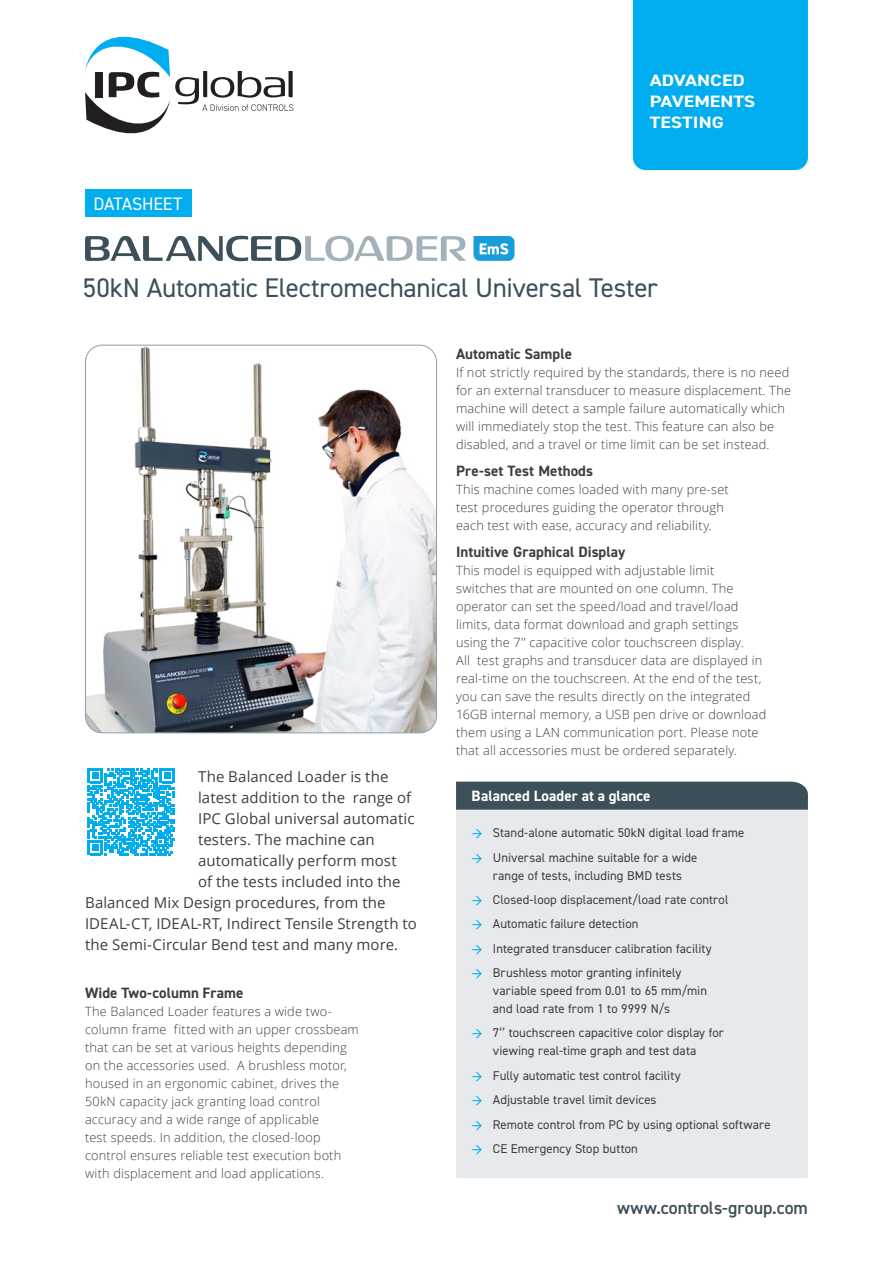
<style>
.page{position:relative;width:893px;height:1263px;background:#fff}
.page>*{position:absolute;margin:0;border:0;box-sizing:border-box;transform-origin:0 0}
.t1{font:27px "DIN2014";letter-spacing:-.01em;color:#3d4f59}
.t2{font:600 18px "DIN2014";letter-spacing:-.005em;color:#3d4f59}
.t3{font:18px "DIN2014";letter-spacing:-.015em;color:#fff}
.t4{font:700 16.5px/21px "DIN2014";color:#fff;scale:1.2 1}
.t5{font:15px "Open Sans";letter-spacing:.005em;color:#3e3e3f}
.t6{font:700 15px "DIN2014";letter-spacing:.005em;color:#3e3e3f}
.t7{font:700 15px "DIN2014";letter-spacing:.005em;color:#fff}
.t8{font:300 12.75px/18px "Open Sans";letter-spacing:.015em;color:#3e3e3f}
.t9{font:12.75px/18px "DIN2014";letter-spacing:.005em;color:#3e3e3f;text-align:center}
.s1{color:#00aeef}
</style>
<div class="page">
<svg style="left:85px;top:235px;width:381px;height:27px"></svg>
<svg style="left:473px;top:236px;width:41px;height:25px"></svg>
<div style="left:633px;top:0;width:175px;height:170px;background:#00aeef"></div>
<svg style="left:85px;top:36px;width:208px;height:98px"></svg>
<div style="left:456px;top:810px;width:352px;height:368px;background:#e6eaed"></div>
<div style="left:456px;top:782px;width:352px;height:28px;background:#3d4f59"></div>
<div style="left:85px;top:189px;width:106px;height:27px;background:#00aeef"></div>
<img style="left:85px;top:345px;width:351px;height:388px">
<div style="left:85px;top:345px;width:352px;height:388px;border:1px solid #8c9faa;border-radius:17px"></div>
<svg style="left:88px;top:768px;width:87px;height:87px"></svg>
<h2 class="t3" style="left:94px;top:196px;width:90px">DATASHEET</h2>
<p class="t4" style="left:650px;top:72px;width:89px">ADVANCED<br>PAVEMENTS<br>TESTING</p>
<h1 class="t1" style="left:83px;top:275px;width:576px">50kN Automatic Electromechanical Universal Tester</h1>
<p class="t5" style="left:198px;top:771px;width:192px">The Balanced Loader is the</p>
<p class="t5" style="left:198px;top:792px;width:215px">latest addition to the range of</p>
<p class="t5" style="left:198px;top:813px;width:218px">IPC Global universal automatic</p>
<p class="t5" style="left:198px;top:834px;width:178px">testers. The machine can</p>
<p class="t5" style="left:198px;top:855px;width:200px">automatically perform most</p>
<p class="t5" style="left:198px;top:876px;width:204px">of the tests included into the</p>
<p class="t5" style="left:85px;top:897px;width:302px">Balanced Mix Design procedures, from the</p>
<p class="t5" style="left:85px;top:918px;width:333px">IDEAL-CT, IDEAL-RT, Indirect Tensile Strength to</p>
<p class="t5" style="left:85px;top:939px;width:315px">the Semi-Circular Bend test and many more.</p>
<p class="t6" style="left:85px;top:988px;width:160px">Wide Two-column Frame</p>
<p class="t8" style="left:85px;top:1004px;width:275px">The Balanced Loader features a wide two&shy;column frame fitted with an upper crossbeam that can be set at various heights depending on the accessories used. A brushless motor, housed in an ergonomic cabinet, drives the 50kN capacity jack granting load control accuracy and a wide range of applicable<br>test speeds. In addition, the closed-loop control ensures reliable test execution both with displacement and load applications.</p>
<p class="t6" style="left:456px;top:349px;width:117px">Automatic Sample</p>
<p class="t8" style="left:456px;top:365px;width:336px">If not strictly required by the standards, there is no need for an external transducer to measure displacement. The machine will detect a sample failure automatically which will immediately stop the test. This feature can also be disabled, and a travel or time limit can be set instead.</p>
<p class="t6" style="left:456px;top:466px;width:138px">Pre-set Test Methods</p>
<p class="t8" style="left:456px;top:482px;width:274px">This machine comes loaded with many pre-set test procedures guiding the operator through each test with ease, accuracy and reliability.</p>
<p class="t6" style="left:456px;top:547px;width:171px">Intuitive Graphical Display</p>
<p class="t8" style="left:456px;top:563px;width:312px">This model is equipped with adjustable limit switches that are mounted on one column. The operator can set the speed/load and travel/load limits, data format download and graph settings using the 7’’ capacitive color touchscreen display.<br>All test graphs and transducer data are displayed in real-time on the touchscreen. At the end of the test, you can save the results directly on the integrated 16GB internal memory, a USB pen drive or download them using a LAN communication port. Please note that all accessories must be ordered separately.</p>
<p class="t7" style="left:472px;top:791px;width:180px">Balanced Loader at a glance</p>
<p class="t9" style="left:472px;top:824px;width:274px"><span class="s1">→</span> Stand-alone automatic 50kN digital load frame</p>
<p class="t9" style="left:472px;top:848px;width:227px"><span class="s1">→</span> Universal machine suitable for a wide range of tests, including BMD tests</p>
<p class="t9" style="left:472px;top:891px;width:258px"><span class="s1">→</span> Closed-loop displacement/load rate control</p>
<p class="t9" style="left:472px;top:915px;width:168px"><span class="s1">→</span> Automatic failure detection</p>
<p class="t9" style="left:472px;top:940px;width:242px"><span class="s1">→</span> Integrated transducer calibration facility</p>
<p class="t9" style="left:493px;top:964px;width:216px;text-align:left;text-indent:-21px"><span class="s1">→</span> Brushless motor granting infinitely variable speed from 0.01 to 65 mm/min and load rate from 1 to 9999 N/s</p>
<p class="t9" style="left:472px;top:1024px;width:254px"><span class="s1">→</span> 7’’ touchscreen capacitive color display for viewing real-time graph and test data</p>
<p class="t9" style="left:472px;top:1067px;width:211px"><span class="s1">→</span> Fully automatic test control facility</p>
<p class="t9" style="left:472px;top:1091px;width:186px"><span class="s1">→</span> Adjustable travel limit devices</p>
<p class="t9" style="left:472px;top:1115px;width:301px"><span class="s1">→</span> Remote control from PC by using optional software</p>
<p class="t9" style="left:472px;top:1140px;width:168px"><span class="s1">→</span> CE Emergency Stop button</p>
<h2 class="t2" style="left:617px;top:1202px;width:192px">www.controls-group.com</h2>
</div>
